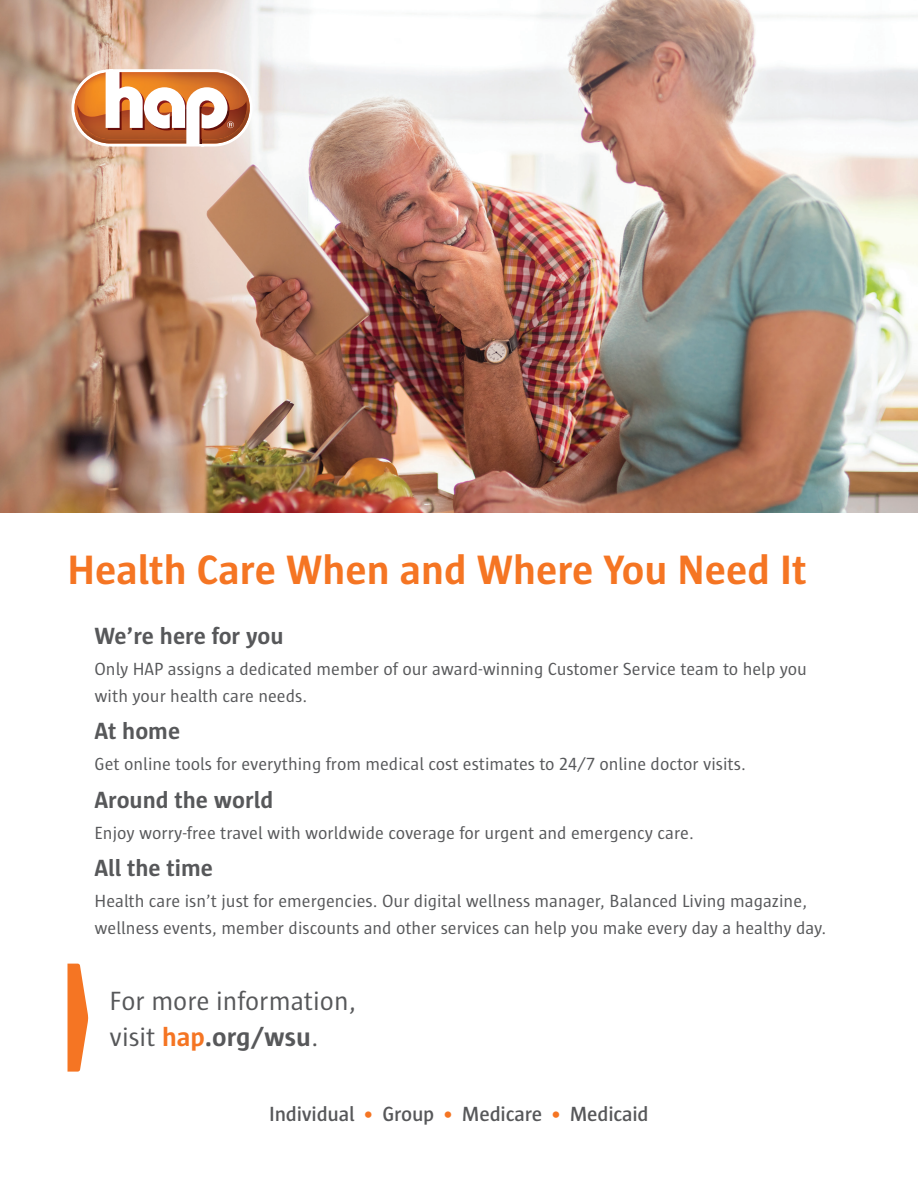
<style>
.page{position:relative;width:918px;height:1188px;background:#fff}
.page>*{position:absolute;margin:0;border:0;box-sizing:border-box;transform-origin:0 0}
.t1{font:700 42px "Sun";color:#f57523}
.t2{font:27px/36px "Sun";color:#57585a}
.t3{font:700 24px "Sun";color:#57585a}
.t4{font:600 21px "Sun";letter-spacing:-.01em;color:#57585a}
.t5{font:18px/27px "Sun";color:#57585a}
.s1{font-weight:700;color:#f57523}
.s2{font-weight:700}
.s3{color:#f57523}
</style>
<div class="page">
<img style="left:0;top:0;width:918px;height:513px">
<svg style="left:71px;top:69px;width:182px;height:78px"></svg>
<svg style="left:68px;top:964px;width:20px;height:108px"></svg>
<p class="t1" style="left:68px;top:547px;width:741px">Health Care When and Where You Need It</p>
<p class="t3" style="left:94px;top:622px;width:191px">We’re here for you</p>
<p class="t5" style="left:94px;top:655px;width:714px">Only HAP assigns a dedicated member of our award-winning Customer Service team to help you with your health care needs.</p>
<p class="t3" style="left:94px;top:718px;width:87px">At home</p>
<p class="t5" style="left:94px;top:750px;width:653px">Get online tools for everything from medical cost estimates to 24/7 online doctor visits.</p>
<p class="t3" style="left:94px;top:786px;width:180px">Around the world</p>
<p class="t5" style="left:94px;top:819px;width:601px">Enjoy worry-free travel with worldwide coverage for urgent and emergency care.</p>
<p class="t3" style="left:94px;top:855px;width:120px">All the time</p>
<p class="t5" style="left:94px;top:888px;width:733px">Health care isn’t just for emergencies. Our digital wellness manager, Balanced Living magazine, wellness events, member discounts and other services can help you make every day a healthy day.</p>
<p class="t2" style="left:110px;top:983px;width:249px">For more information, visit <span class="s1">hap</span><span class="s2">.org/wsu</span>.</p>
<p class="t4" style="left:269px;top:1102px;width:381px">Individual <span class="s3">•</span> Group <span class="s3">•</span> Medicare <span class="s3">•</span> Medicaid</p>
</div>
